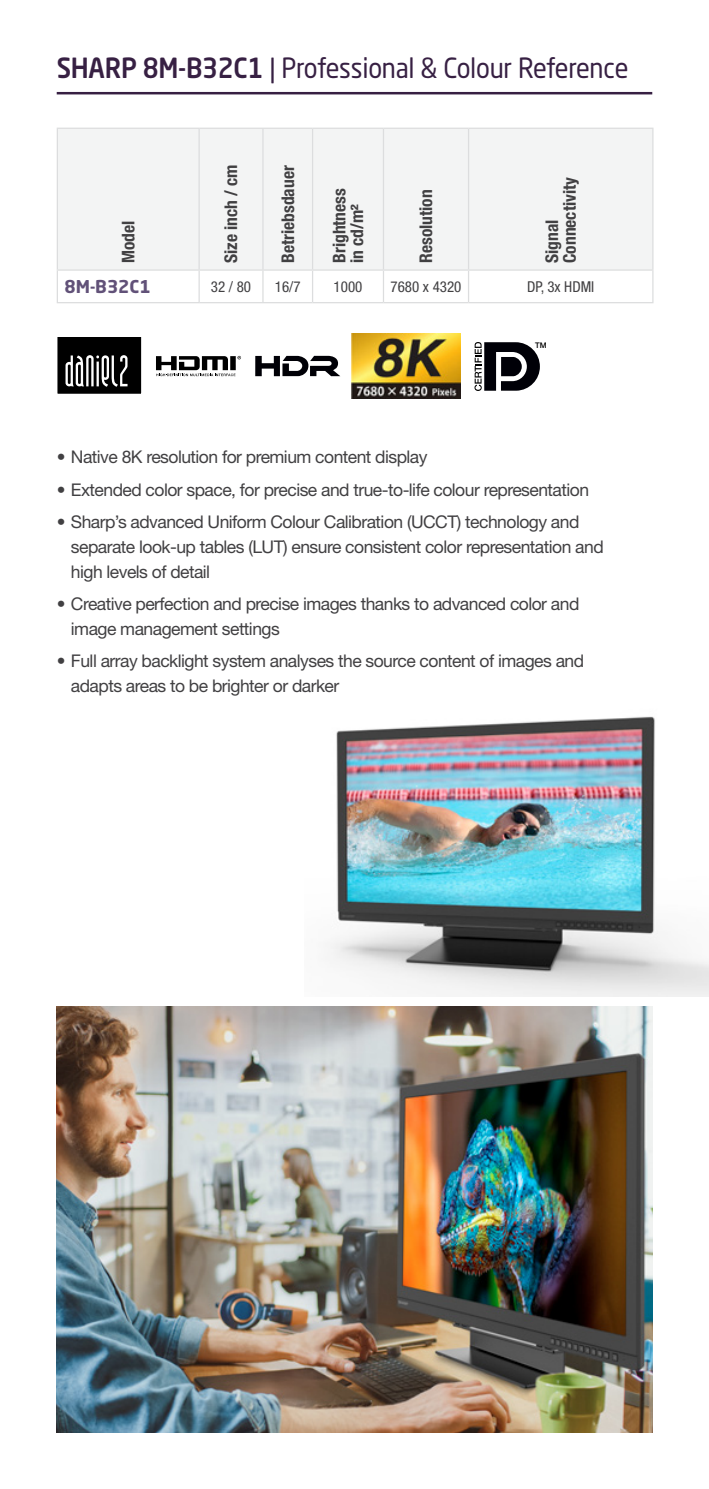
<style>
.page{position:relative;width:709px;height:1489px;background:#fff}
.page>*{position:absolute;margin:0;border:0;box-sizing:border-box;transform-origin:0 0}
.t1{font:27.5px "Neo Sans Pro";letter-spacing:-.01em;color:#372043;scale:.92 1}
.Bullets{font:17.5px/25px "Helvetica Neue LT Std";letter-spacing:-.03em;color:#414042}
.Spec_Tabelle{font:700 condensed 17.5px/17.5px "Helvetica Neue LT Std";color:#414042}
.t2{font:700 17.5px "Neo Sans Pro";color:#615178}
.t3{font:condensed 15px "Helvetica Neue LT Std";color:#414042}
.t4{font:500 7.75px "Helvetica Neue LT Std";color:#000}
.s1{font-weight:500}
</style>
<div class="page">
<div style="left:58px;top:129px;width:594px;height:140px;background:#f3f4f4"></div>
<hr style="left:57px;top:302px;width:142px;height:1px;background:#dcddde">
<hr style="left:199px;top:302px;width:64px;height:1px;background:#dcddde">
<hr style="left:263px;top:302px;width:49px;height:1px;background:#dcddde">
<hr style="left:312px;top:302px;width:71px;height:1px;background:#dcddde">
<hr style="left:383px;top:302px;width:85px;height:1px;background:#dcddde">
<hr style="left:468px;top:302px;width:185px;height:1px;background:#dcddde">
<hr style="left:57px;top:271px;width:1px;height:31px;background:#dcddde">
<hr style="left:198px;top:271px;width:2px;height:31px;background:#dcddde">
<hr style="left:262px;top:271px;width:1px;height:31px;background:#dcddde">
<hr style="left:312px;top:271px;width:1px;height:31px;background:#dcddde">
<hr style="left:383px;top:271px;width:1px;height:31px;background:#dcddde">
<hr style="left:468px;top:271px;width:1px;height:31px;background:#dcddde">
<hr style="left:652px;top:271px;width:1px;height:31px;background:#dcddde">
<hr style="left:57px;top:129px;width:1px;height:140px;background:#dcddde">
<hr style="left:57px;top:128px;width:142px;height:1px;background:#dcddde">
<hr style="left:57px;top:269px;width:142px;height:2px;background:#dcddde">
<hr style="left:198px;top:129px;width:2px;height:140px;background:#dcddde">
<hr style="left:199px;top:128px;width:64px;height:1px;background:#dcddde">
<hr style="left:262px;top:129px;width:1px;height:140px;background:#dcddde">
<hr style="left:263px;top:128px;width:49px;height:1px;background:#dcddde">
<hr style="left:312px;top:129px;width:1px;height:140px;background:#dcddde">
<hr style="left:312px;top:128px;width:71px;height:1px;background:#dcddde">
<hr style="left:383px;top:129px;width:1px;height:140px;background:#dcddde">
<hr style="left:383px;top:128px;width:85px;height:1px;background:#dcddde">
<hr style="left:468px;top:128px;width:185px;height:1px;background:#dcddde">
<hr style="left:468px;top:129px;width:1px;height:140px;background:#dcddde">
<hr style="left:652px;top:129px;width:1px;height:140px;background:#dcddde">
<hr style="left:199px;top:269px;width:64px;height:2px;background:#dcddde">
<hr style="left:263px;top:269px;width:49px;height:2px;background:#dcddde">
<hr style="left:312px;top:269px;width:71px;height:2px;background:#dcddde">
<hr style="left:383px;top:269px;width:85px;height:2px;background:#dcddde">
<hr style="left:468px;top:269px;width:185px;height:2px;background:#dcddde">
<hr style="left:57px;top:92px;width:595px;height:2px;background:#372043">
<svg style="left:57px;top:338px;width:85px;height:56px;background:#303030"></svg>
<svg style="left:255px;top:356px;width:85px;height:20px"></svg>
<svg style="left:156px;top:356px;width:85px;height:20px"></svg>
<img style="left:351px;top:333px;width:109px;height:66px">
<svg style="left:474px;top:342px;width:66px;height:49px"></svg>
<img style="left:330px;top:716px;width:379px;height:280px">
<img style="left:57px;top:1006px;width:595px;height:425px">
<p class="t1" style="left:57px;top:51px;width:623px"><span class="s1">SHARP 8M-B32C1</span> | Professional &amp; Colour Reference</p>
<p class="Spec_Tabelle" style="left:119px;top:263px;width:44px;rotate:-90deg">Model</p>
<p class="Spec_Tabelle" style="left:222px;top:263px;width:100px;rotate:-90deg">Size inch / cm</p>
<p class="Spec_Tabelle" style="left:279px;top:263px;width:99px;rotate:-90deg">Betriebsdauer</p>
<p class="Spec_Tabelle" style="left:330px;top:263px;width:76px;rotate:-90deg">Brightness</p>
<p class="Spec_Tabelle" style="left:348px;top:263px;width:60px;rotate:-90deg">in cd/m²</p>
<p class="Spec_Tabelle" style="left:417px;top:263px;width:75px;rotate:-90deg">Resolution</p>
<p class="Spec_Tabelle" style="left:543px;top:263px;width:87px;rotate:-90deg">Signal<br>Connectivity</p>
<p class="t2" style="left:64px;top:275px;width:88px">8M-B32C1</p>
<p class="t3" style="left:211px;top:278px;width:42px">32 / 80</p>
<p class="t3" style="left:275px;top:278px;width:27px">16/7</p>
<p class="t3" style="left:333px;top:278px;width:30px">1000</p>
<p class="t3" style="left:390px;top:278px;width:72px">7680 x 4320</p>
<p class="t3" style="left:527px;top:278px;width:69px">DP, 3x HDMI</p>
<p class="t4" style="left:535px;top:340px;width:13px">TM</p>
<p class="Bullets" style="left:57px;top:444px;width:372px">• Native 8K resolution for premium content display</p>
<p class="Bullets" style="left:57px;top:476px;width:534px">• Extended color space, for precise and true-to-life colour representation</p>
<p class="Bullets" style="left:71px;top:508px;width:534px;text-indent:-14px">• Sharp’s advanced Uniform Colour Calibration (UCCT) technology and separate look-up tables (LUT) ensure consistent color representation and high levels of detail</p>
<p class="Bullets" style="left:71px;top:590px;width:510px;text-indent:-14px">• Creative perfection and precise images thanks to advanced color and image management settings</p>
<p class="Bullets" style="left:71px;top:648px;width:515px;text-indent:-14px">• Full array backlight system analyses the source content of images and adapts areas to be brighter or darker</p>
</div>
